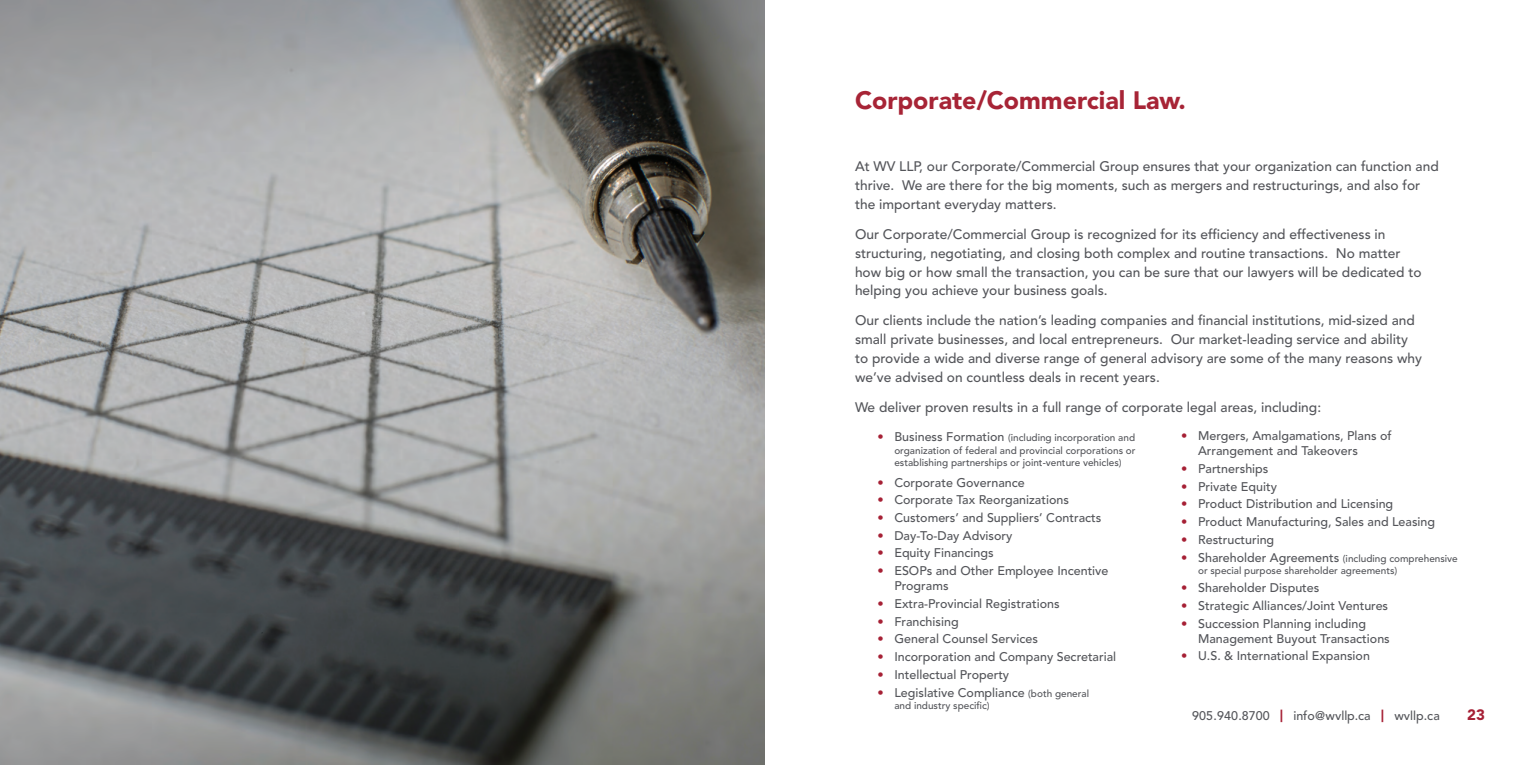
<style>
.page{position:relative;width:1530px;height:765px;background:#fff}
.page>*{position:absolute;margin:0;border:0;box-sizing:border-box;transform-origin:0 0}
.t1{font:900 25px "Avenir LT Std";color:#a72436}
.t2{font:900 15px "Avenir LT Std";color:#a62035}
.t3{font:500 13.75px/18.8px "Avenir LT Std";color:#54555a}
.t4{font:500 12.5px/15px "Avenir LT Std";color:#54555a}
.t5{font:500 10px/12.5px "Avenir LT Std";color:#54555a;text-align:justify}
.s1{font-weight:800;font-size:12.5px;color:#a62035}
.s2{font-size:12.5px}
.s3{font-weight:800;color:#a62035}
.s4{font-size:10px}
.s5{font-weight:900;color:#a62035}
</style>
<div class="page">
<img style="left:0;top:0;width:765px;height:765px">
<p class="t1" style="left:855px;top:85px;width:332px">Corporate/Commercial Law.</p>
<p class="t3" style="left:855px;top:158px;width:585px">At WV LLP, our Corporate/Commercial Group ensures that your organization can function and thrive. We are there for the big moments, such as mergers and restructurings, and also for the important everyday matters.</p>
<p class="t3" style="left:855px;top:225px;width:568px">Our Corporate/Commercial Group is recognized for its efficiency and effectiveness in structuring, negotiating, and closing both complex and routine transactions. No matter how big or how small the transaction, you can be sure that our lawyers will be dedicated to helping you achieve your business goals.</p>
<p class="t3" style="left:855px;top:311px;width:569px">Our clients include the nation’s leading companies and financial institutions, mid-sized and small private businesses, and local entrepreneurs. Our market-leading service and ability to provide a wide and diverse range of general advisory are some of the many reasons why we’ve advised on countless deals in recent years.</p>
<p class="t3" style="left:855px;top:398px;width:468px">We deliver proven results in a full range of corporate legal areas, including:</p>
<p class="t5" style="left:894px;top:432px;width:243px;text-indent:-17px"><span class="s1">•</span> <span class="s2">Business Formation</span> (including incorporation and organization of federal and provincial corporations or establishing partnerships or joint-venture vehicles)</p>
<p class="t4" style="left:878px;top:475px;width:149px"><span class="s3">•</span> Corporate Governance</p>
<p class="t4" style="left:878px;top:493px;width:193px"><span class="s3">•</span> Corporate Tax Reorganizations</p>
<p class="t4" style="left:878px;top:511px;width:225px"><span class="s3">•</span> Customers’ and Suppliers’ Contracts</p>
<p class="t4" style="left:878px;top:528px;width:136px"><span class="s3">•</span> Day-To-Day Advisory</p>
<p class="t4" style="left:878px;top:546px;width:118px"><span class="s3">•</span> Equity Financings</p>
<p class="t4" style="left:894px;top:564px;width:216px;text-indent:-17px"><span class="s3">•</span> ESOPs and Other Employee Incentive<br>Programs</p>
<p class="t4" style="left:878px;top:596px;width:184px"><span class="s3">•</span> Extra-Provincial Registrations</p>
<p class="t4" style="left:878px;top:614px;width:83px"><span class="s3">•</span> Franchising</p>
<p class="t4" style="left:878px;top:632px;width:162px"><span class="s3">•</span> General Counsel Services</p>
<p class="t4" style="left:878px;top:649px;width:240px"><span class="s3">•</span> Incorporation and Company Secretarial</p>
<p class="t4" style="left:878px;top:667px;width:133px"><span class="s3">•</span> Intellectual Property</p>
<p class="t4" style="left:878px;top:685px;width:213px"><span class="s3">•</span> Legislative Compliance <span class="s4">(both general</span></p>
<p class="t5" style="left:894px;top:700px;width:97px">and industry specific)</p>
<p class="t4" style="left:1198px;top:429px;width:195px;text-indent:-17px"><span class="s3">•</span> Mergers, Amalgamations, Plans of<br>Arrangement and Takeovers</p>
<p class="t4" style="left:1181px;top:461px;width:89px"><span class="s3">•</span> Partnerships</p>
<p class="t4" style="left:1181px;top:479px;width:97px"><span class="s3">•</span> Private Equity</p>
<p class="t4" style="left:1181px;top:497px;width:214px"><span class="s3">•</span> Product Distribution and Licensing</p>
<p class="t4" style="left:1181px;top:515px;width:255px"><span class="s3">•</span> Product Manufacturing, Sales and Leasing</p>
<p class="t4" style="left:1181px;top:532px;width:95px"><span class="s3">•</span> Restructuring</p>
<p class="t5" style="left:1198px;top:552px;width:261px;text-indent:-17px"><span class="s1">•</span> <span class="s2">Shareholder Agreements</span> (including comprehensive or special purpose shareholder agreements)</p>
<p class="t4" style="left:1181px;top:581px;width:140px"><span class="s3">•</span> Shareholder Disputes</p>
<p class="t4" style="left:1181px;top:598px;width:208px"><span class="s3">•</span> Strategic Alliances/Joint Ventures</p>
<p class="t4" style="left:1198px;top:616px;width:193px;text-indent:-17px"><span class="s3">•</span> Succession Planning including<br>Management Buyout Transactions</p>
<p class="t4" style="left:1181px;top:649px;width:190px"><span class="s3">•</span> U.S. &amp; International Expansion</p>
<p class="t4" style="left:1192px;top:708px;width:249px">905.940.8700 <span class="s5">|</span> info@wvllp.ca <span class="s5">|</span> wvllp.ca</p>
<p class="t2" style="left:1467px;top:706px;width:19px">23</p>
</div>
